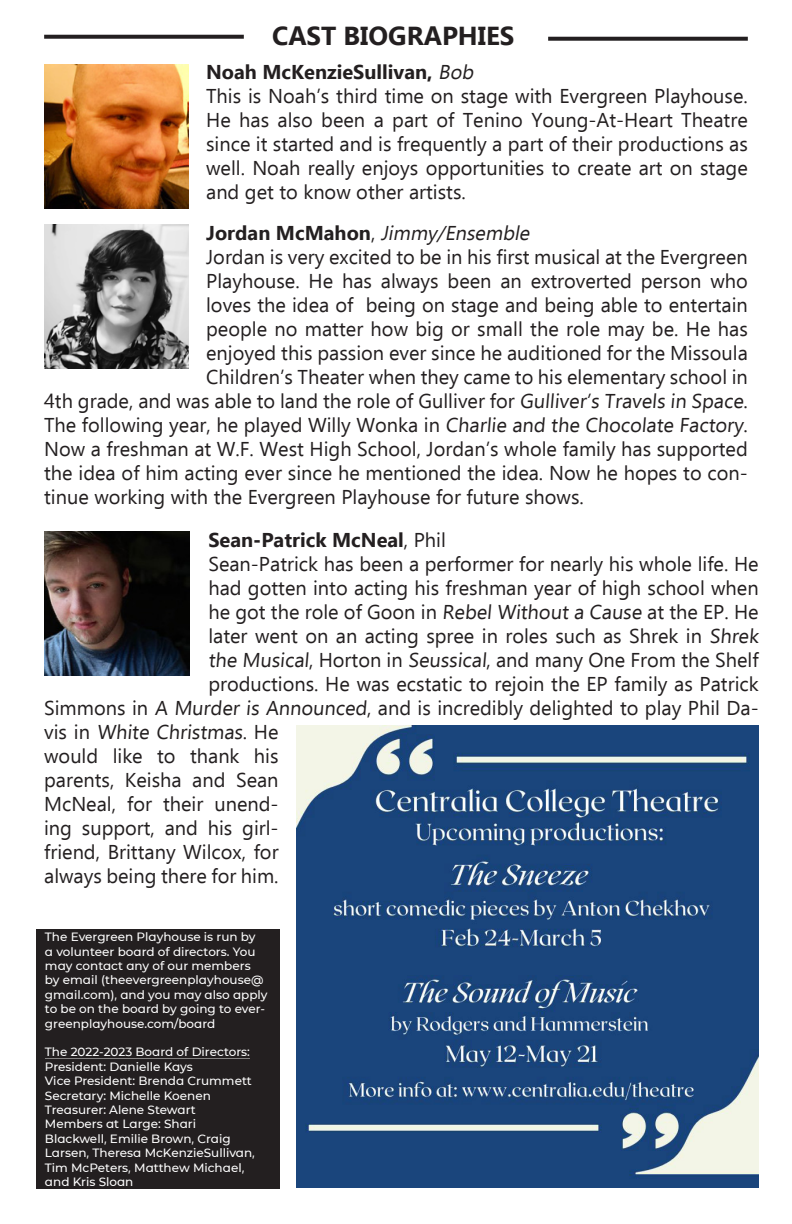
<style>
.page{position:relative;width:792px;height:1224px;background:#fff}
.page>*{position:absolute;margin:0;border:0;box-sizing:border-box;transform-origin:0 0}
.t1{font:700 26px "Ebrima";color:#231f20}
.t2{font:20px/24px "Ebrima";color:#231f20;text-align:justify}
.t3{font:700 20px "Ebrima";color:#231f20}
.t4{font:italic 20px "Ebrima";color:#231f20}
.t5{font:500 12px/14.4px "CMG Sans";color:#fff}
.s1{font-weight:400;font-style:italic}
.s2{font-weight:700;font-style:normal}
.s3{font-style:normal}
.s4{font-weight:400}
</style>
<div class="page">
<div style="left:36px;top:930px;width:243px;height:101px;background:#231f20"></div>
<div style="left:36px;top:1030px;width:243px;height:15px;background:#231f20"></div>
<div style="left:36px;top:1045px;width:243px;height:14px;background:#231f20"></div>
<div style="left:36px;top:1059px;width:243px;height:29px;background:#231f20"></div>
<div style="left:36px;top:1088px;width:243px;height:29px;background:#231f20"></div>
<div style="left:36px;top:1117px;width:243px;height:14px;background:#231f20"></div>
<div style="left:36px;top:1131px;width:243px;height:58px;background:#231f20"></div>
<img style="left:44px;top:532px;width:145px;height:144px">
<svg style="left:44px;top:35px;width:200px;height:4px"></svg>
<svg style="left:548px;top:37px;width:200px;height:4px"></svg>
<img style="left:44px;top:225px;width:144px;height:144px">
<img style="left:44px;top:64px;width:144px;height:144px">
<img style="left:297px;top:725px;width:462px;height:463px">
<p class="t1" style="left:272px;top:15px;width:244px">CAST BIOGRAPHIES</p>
<p class="t3" style="left:206px;top:56px;width:273px">Noah McKenzieSullivan, <span class="s1">Bob</span></p>
<p class="t2" style="left:206px;top:83px;width:543px">This is Noah’s third time on stage with Evergreen Playhouse.<br>He has also been a part of Tenino Young-At-Heart Theatre since it started and is frequently a part of their productions as well. Noah really enjoys opportunities to create art on stage and get to know other artists.</p>
<p class="t4" style="left:206px;top:218px;width:330px"><span class="s2">J o rd a n M c M a h o n</span><span class="s3">,</span> Jimmy/Ensemble</p>
<p class="t2" style="left:206px;top:244px;width:543px">Jordan is very excited to be in his first musical at the Evergreen</p>
<p class="t2" style="left:206px;top:268px;width:543px">Playhouse. He has always been an extroverted person who</p>
<p class="t2" style="left:206px;top:292px;width:543px">loves the idea of being on stage and being able to entertain</p>
<p class="t2" style="left:206px;top:316px;width:543px">people no matter how big or small the role may be. He has</p>
<p class="t2" style="left:206px;top:340px;width:543px">enjoyed this passion ever since he auditioned for the Missoula</p>
<p class="t2" style="left:206px;top:364px;width:543px">Children’s Theater when they came to his elementary school in</p>
<p class="t2" style="left:44px;top:388px;width:705px">4th grade, and was able to land the role of Gulliver for Gulliver’s Travels in Space.</p>
<p class="t2" style="left:44px;top:412px;width:705px">The following year, he played Willy Wonka in Charlie and the Chocolate Factory.</p>
<p class="t2" style="left:44px;top:436px;width:705px">Now a freshman at W.F. West High School, Jordan’s whole family has supported</p>
<p class="t2" style="left:44px;top:460px;width:705px">the idea of him acting ever since he mentioned the idea. Now he hopes to con-</p>
<p class="t2" style="left:44px;top:484px;width:541px">tinue working with the Evergreen Playhouse for future shows.</p>
<p class="t3" style="left:208px;top:524px;width:239px">Sean-Patrick McNeal<span class="s4">, Phil</span></p>
<p class="t2" style="left:208px;top:551px;width:552px">Sean-Patrick has been a performer for nearly his whole life. He</p>
<p class="t2" style="left:208px;top:575px;width:552px">had gotten into acting his freshman year of high school when</p>
<p class="t2" style="left:208px;top:599px;width:552px">he got the role of Goon in Rebel Without a Cause at the EP. He</p>
<p class="t2" style="left:208px;top:623px;width:554px">later went on an acting spree in roles such as Shrek in Shrek</p>
<p class="t2" style="left:208px;top:647px;width:552px">the Musical, Horton in Seussical, and many One From the Shelf</p>
<p class="t2" style="left:208px;top:671px;width:552px">productions. He was ecstatic to rejoin the EP family as Patrick</p>
<p class="t2" style="left:44px;top:695px;width:716px">Simmons in A Murder is Announced, and is incredibly delighted to play Phil Da-</p>
<p class="t2" style="left:44px;top:719px;width:236px">vis in White Christmas. He</p>
<p class="t2" style="left:44px;top:743px;width:236px">would like to thank his</p>
<p class="t2" style="left:44px;top:767px;width:236px">parents, Keisha and Sean</p>
<p class="t2" style="left:44px;top:791px;width:236px">McNeal, for their unend-</p>
<p class="t2" style="left:44px;top:815px;width:236px">ing support, and his girl-</p>
<p class="t2" style="left:44px;top:839px;width:236px">friend, Brittany Wilcox, for</p>
<p class="t2" style="left:44px;top:863px;width:236px">always being there for him.</p>
<p class="t5" style="left:45px;top:929px;width:224px">The Evergreen Playhouse is run by<br>a volunteer board of directors. You may contact any of our members by email (theevergreenplayhouse@ gmail.com), and you may also apply to be on the board by going to ever&shy;greenplayhouse.com/board</p>
<p class="t5" style="left:45px;top:1044px;width:207px">The 2022-2023 Board of Directors:</p>
<p class="t5" style="left:45px;top:1059px;width:208px">President: Danielle Kays<br>Vice President: Brenda Crummett</p>
<p class="t5" style="left:45px;top:1088px;width:167px">Secretary: Michelle Koenen<br>Treasurer: Alene Stewart</p>
<p class="t5" style="left:45px;top:1116px;width:153px">Members at Large: Shari</p>
<p class="t5" style="left:45px;top:1131px;width:212px">Blackwell, Emilie Brown, Craig<br>Larsen, Theresa McKenzieSullivan,<br>Tim McPeters, Matthew Michael, and Kris Sloan</p>
</div>
